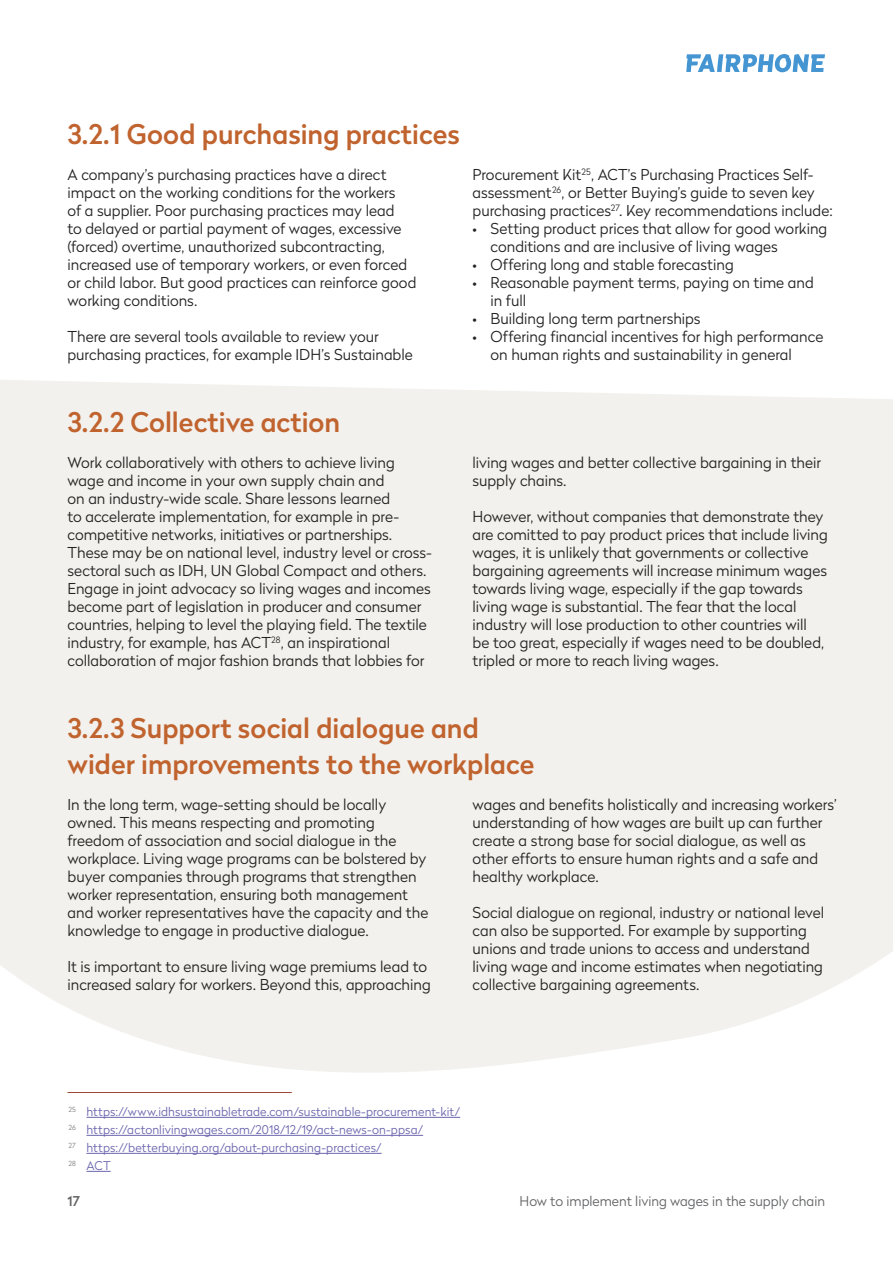
<style>
.page{position:relative;width:893px;height:1263px;background:#fff}
.page>*{position:absolute;margin:0;border:0;box-sizing:border-box;transform-origin:0 0}
.t1{font:500 27px/36px "Radikal";color:#c0632e}
.t2{font:300 15px/18px "Radikal";color:#232323}
.t3{font:300 13.5px "Radikal";color:#636466}
.t4{font:500 13.5px "Radikal";color:#636466}
.t5{font:300 12px/18px "Radikal";letter-spacing:.01em;color:#6b66ae}
</style>
<div class="page">
<div style="left:0;top:380px;width:893px;height:693px;background:#f3f1ed"></div>
<svg style="left:686px;top:54px;width:139px;height:18px"></svg>
<hr style="left:86px;top:1117px;width:374px;height:1px;background:#6b66ae">
<hr style="left:86px;top:1135px;width:337px;height:1px;background:#6b66ae">
<hr style="left:86px;top:1153px;width:296px;height:1px;background:#6b66ae">
<svg style="left:86px;top:1171px;width:25px;height:1px"></svg>
<hr style="left:68px;top:1092px;width:224px;height:1px;background:#994733">
<h1 class="t1" style="left:68px;top:115px;width:394px">3.2.1 Good purchasing practices</h1>
<p class="t2" style="left:68px;top:165px;width:351px">A company’s purchasing practices have a direct impact on the working conditions for the workers<br>of a supplier. Poor purchasing practices may lead<br>to delayed or partial payment of wages, excessive (forced) overtime, unauthorized subcontracting, increased use of temporary workers, or even forced or child labor. But good practices can reinforce good working conditions.</p>
<p class="t2" style="left:68px;top:327px;width:347px">There are several tools available to review your purchasing practices, for example IDH’s Sustainable</p>
<p class="t2" style="left:472px;top:165px;width:362px">Procurement Kit<sup>25</sup>, ACT’s Purchasing Practices Self&shy;assessment<sup>26</sup>, or Better Buying’s guide to seven key purchasing practices<sup>27</sup>. Key recommendations include:</p>
<p class="t2" style="left:490px;top:219px;width:338px;text-indent:-18px">• Setting product prices that allow for good working conditions and are inclusive of living wages</p>
<p class="t2" style="left:472px;top:255px;width:263px">• Offering long and stable forecasting</p>
<p class="t2" style="left:490px;top:273px;width:325px;text-indent:-18px">• Reasonable payment terms, paying on time and in full</p>
<p class="t2" style="left:472px;top:309px;width:230px">• Building long term partnerships</p>
<p class="t2" style="left:490px;top:327px;width:334px;text-indent:-18px">• Offering financial incentives for high performance on human rights and sustainability in general</p>
<h1 class="t1" style="left:68px;top:403px;width:274px">3.2.2 Collective action</h1>
<p class="t2" style="left:68px;top:453px;width:366px">Work collaboratively with others to achieve living wage and income in your own supply chain and<br>on an industry-wide scale. Share lessons learned<br>to accelerate implementation, for example in pre&shy;competitive networks, initiatives or partnerships.<br>These may be on national level, industry level or cross&shy;sectoral such as IDH, UN Global Compact and others.<br>Engage in joint advocacy so living wages and incomes become part of legislation in producer and consumer countries, helping to level the playing field. The textile industry, for example, has ACT<sup>28</sup>, an inspirational collaboration of major fashion brands that lobbies for</p>
<p class="t2" style="left:473px;top:453px;width:350px">living wages and better collective bargaining in their supply chains.</p>
<p class="t2" style="left:473px;top:507px;width:357px">However, without companies that demonstrate they are comitted to pay product prices that include living wages, it is unlikely that governments or collective bargaining agreements will increase minimum wages towards living wage, especially if the gap towards living wage is substantial. The fear that the local industry will lose production to other countries will<br>be too great, especially if wages need to be doubled, tripled or more to reach living wages.</p>
<h1 class="t1" style="left:68px;top:709px;width:469px">3.2.3 Support social dialogue and wider improvements to the workplace</h1>
<p class="t2" style="left:68px;top:795px;width:362px">In the long term, wage-setting should be locally owned. This means respecting and promoting freedom of association and social dialogue in the workplace. Living wage programs can be bolstered by buyer companies through programs that strengthen worker representation, ensuring both management and worker representatives have the capacity and the knowledge to engage in productive dialogue.</p>
<p class="t2" style="left:68px;top:957px;width:365px">It is important to ensure living wage premiums lead to increased salary for workers. Beyond this, approaching</p>
<p class="t2" style="left:472px;top:795px;width:366px">wages and benefits holistically and increasing workers’ understanding of how wages are built up can further create a strong base for social dialogue, as well as other efforts to ensure human rights and a safe and healthy workplace.</p>
<p class="t2" style="left:472px;top:903px;width:353px">Social dialogue on regional, industry or national level can also be supported. For example by supporting unions and trade unions to access and understand living wage and income estimates when negotiating collective bargaining agreements.</p>
<p class="t5" style="left:68px;top:1102px;width:393px"><sup>25</sup> https://www.idhsustainabletrade.com/sustainable-procurement-kit/ <sup>26</sup> https://actonlivingwages.com/2018/12/19/act-news-on-ppsa/<br><sup>27</sup> https://betterbuying.org/about-purchasing-practices/<br><sup>28</sup> ACT</p>
<p class="t4" style="left:68px;top:1191px;width:14px">17</p>
<p class="t3" style="left:520px;top:1192px;width:307px">How to implement living wages in the supply chain</p>
</div>
